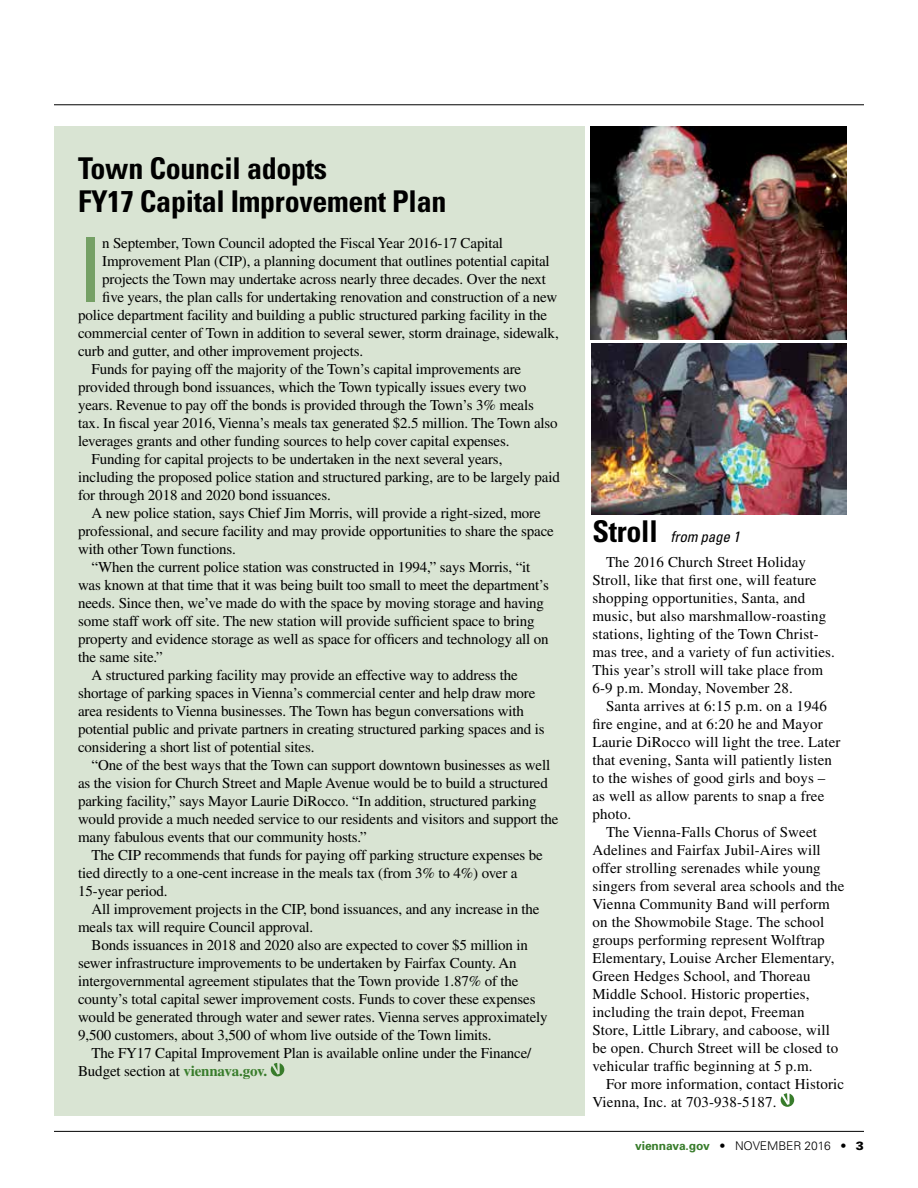
<style>
.page{position:relative;width:918px;height:1188px;background:#fff}
.page>*{position:absolute;margin:0;border:0;box-sizing:border-box;transform-origin:0 0}
.t1{font:condensed 89.85px "Univers";color:#75a065}
.t2{font:700 condensed 30px/33px "Univers";letter-spacing:-.01em;color:#000}
.t3{font:15px "Times";letter-spacing:-.01em;color:#000}
.t4{font:15px/18px "Times";letter-spacing:.01em;color:#000}
.t5{font:italic condensed 15px "Univers";letter-spacing:-.01em;color:#000}
.t6{font:300 12px "Univers";letter-spacing:-.01em;color:#000}
.s1{font-weight:700;color:#387c2b}
.s2{font-weight:700;font-style:normal;font-size:30px}
.s3{font-weight:900}
</style>
<div class="page">
<div style="left:54px;top:126px;width:531px;height:990px;background:#d9e4d3"></div>
<svg style="left:781px;top:1093px;width:13px;height:14px"></svg>
<img style="left:590px;top:127px;width:257px;height:213px">
<img style="left:591px;top:343px;width:256px;height:172px">
<svg style="left:271px;top:1063px;width:13px;height:13px"></svg>
<hr style="left:54px;top:1131px;width:810px;height:1px;background:#000">
<hr style="left:54px;top:104px;width:810px;height:1px;background:#000">
<h2 class="t2" style="left:78px;top:152px;width:370px">Town Council adopts<br>FY17 Capital Improvement Plan</h2>
<h1 class="t1" style="left:78px;top:214px;width:26px">I</h1>
<p class="t3" style="left:102px;top:235px;width:402px">n September, Town Council adopted the Fiscal Year 2016-17 Capital</p>
<p class="t3" style="left:102px;top:253px;width:449px">Improvement Plan (CIP), a planning document that outlines potential capital</p>
<p class="t3" style="left:102px;top:271px;width:445px">projects the Town may undertake across nearly three decades. Over the next</p>
<p class="t3" style="left:102px;top:289px;width:457px">five years, the plan calls for undertaking renovation and construction of a new</p>
<p class="t3" style="left:78px;top:307px;width:471px">police department facility and building a public structured parking facility in the</p>
<p class="t3" style="left:78px;top:325px;width:482px">commercial center of Town in addition to several sewer, storm drainage, sidewalk,</p>
<p class="t3" style="left:78px;top:343px;width:287px">curb and gutter, and other improvement projects.</p>
<p class="t3" style="left:92px;top:361px;width:431px">Funds for paying off the majority of the Town’s capital improvements are</p>
<p class="t3" style="left:78px;top:379px;width:450px">provided through bond issuances, which the Town typically issues every two</p>
<p class="t3" style="left:78px;top:397px;width:457px">years. Revenue to pay off the bonds is provided through the Town’s 3% meals</p>
<p class="t3" style="left:78px;top:415px;width:481px">tax. In fiscal year 2016, Vienna’s meals tax generated $2.5 million. The Town also</p>
<p class="t3" style="left:78px;top:433px;width:433px">leverages grants and other funding sources to help cover capital expenses.</p>
<p class="t3" style="left:92px;top:451px;width:412px">Funding for capital projects to be undertaken in the next several years,</p>
<p class="t3" style="left:78px;top:469px;width:483px">including the proposed police station and structured parking, are to be largely paid</p>
<p class="t3" style="left:78px;top:487px;width:254px">for through 2018 and 2020 bond issuances.</p>
<p class="t3" style="left:92px;top:505px;width:451px">A new police station, says Chief Jim Morris, will provide a right-sized, more</p>
<p class="t3" style="left:78px;top:523px;width:477px">professional, and secure facility and may provide opportunities to share the space</p>
<p class="t3" style="left:78px;top:541px;width:159px">with other Town functions.</p>
<p class="t3" style="left:92px;top:559px;width:440px">“When the current police station was constructed in 1994,” says Morris, “it</p>
<p class="t3" style="left:78px;top:577px;width:472px">was known at that time that it was being built too small to meet the department’s</p>
<p class="t3" style="left:78px;top:595px;width:467px">needs. Since then, we’ve made do with the space by moving storage and having</p>
<p class="t3" style="left:78px;top:613px;width:458px">some staff work off site. The new station will provide sufficient space to bring</p>
<p class="t3" style="left:78px;top:631px;width:472px">property and evidence storage as well as space for officers and technology all on</p>
<p class="t3" style="left:78px;top:649px;width:86px">the same site.”</p>
<p class="t3" style="left:92px;top:667px;width:428px">A structured parking facility may provide an effective way to address the</p>
<p class="t3" style="left:78px;top:685px;width:459px">shortage of parking spaces in Vienna’s commercial center and help draw more</p>
<p class="t3" style="left:78px;top:703px;width:447px">area residents to Vienna businesses. The Town has begun conversations with</p>
<p class="t3" style="left:78px;top:721px;width:468px">potential public and private partners in creating structured parking spaces and is</p>
<p class="t3" style="left:78px;top:739px;width:238px">considering a short list of potential sites.</p>
<p class="t3" style="left:92px;top:757px;width:460px">“One of the best ways that the Town can support downtown businesses as well</p>
<p class="t3" style="left:78px;top:775px;width:471px">as the vision for Church Street and Maple Avenue would be to build a structured</p>
<p class="t3" style="left:78px;top:793px;width:460px">parking facility,” says Mayor Laurie DiRocco. “In addition, structured parking</p>
<p class="t3" style="left:78px;top:811px;width:482px">would provide a much needed service to our residents and visitors and support the</p>
<p class="t3" style="left:78px;top:829px;width:290px">many fabulous events that our community hosts.”</p>
<p class="t3" style="left:92px;top:847px;width:453px">The CIP recommends that funds for paying off parking structure expenses be</p>
<p class="t3" style="left:78px;top:865px;width:441px">tied directly to a one-cent increase in the meals tax (from 3% to 4%) over a</p>
<p class="t3" style="left:78px;top:883px;width:91px">15-year period.</p>
<p class="t3" style="left:92px;top:901px;width:450px">All improvement projects in the CIP, bond issuances, and any increase in the</p>
<p class="t3" style="left:78px;top:919px;width:237px">meals tax will require Council approval.</p>
<p class="t3" style="left:92px;top:937px;width:438px">Bonds issuances in 2018 and 2020 also are expected to cover $5 million in</p>
<p class="t3" style="left:78px;top:955px;width:440px">sewer infrastructure improvements to be undertaken by Fairfax County. An</p>
<p class="t3" style="left:78px;top:973px;width:442px">intergovernmental agreement stipulates that the Town provide 1.87% of the</p>
<p class="t3" style="left:78px;top:991px;width:459px">county’s total capital sewer improvement costs. Funds to cover these expenses</p>
<p class="t3" style="left:78px;top:1009px;width:471px">would be generated through water and sewer rates. Vienna serves approximately</p>
<p class="t3" style="left:78px;top:1027px;width:415px">9,500 customers, about 3,500 of whom live outside of the Town limits.</p>
<p class="t3" style="left:92px;top:1045px;width:441px">The FY17 Capital Improvement Plan is available online under the Finance/</p>
<p class="t3" style="left:78px;top:1063px;width:191px">Budget section at <span class="s1">viennava.gov.</span></p>
<p class="t5" style="left:592px;top:527px;width:149px"><span class="s2">Stroll</span> from page 1</p>
<p class="t4" style="left:592px;top:553px;width:244px;text-indent:14px">The 2016 Church Street Holiday Stroll, like that first one, will feature shopping opportunities, Santa, and music, but also marshmallow-roasting stations, lighting of the Town Christ&shy;mas tree, and a variety of fun activities.<br>This year’s stroll will take place from 6-9 p.m. Monday, November 28.</p>
<p class="t4" style="left:606px;top:697px;width:222px">Santa arrives at 6:15 p.m. on a 1946</p>
<p class="t4" style="left:592px;top:715px;width:232px">fire engine, and at 6:20 he and Mayor</p>
<p class="t4" style="left:592px;top:733px;width:250px">Laurie DiRocco will light the tree. Later</p>
<p class="t4" style="left:592px;top:751px;width:241px">that evening, Santa will patiently listen</p>
<p class="t4" style="left:592px;top:769px;width:234px">to the wishes of good girls and boys –</p>
<p class="t4" style="left:592px;top:787px;width:233px">as well as allow parents to snap a free</p>
<p class="t3" style="left:592px;top:805px;width:40px">photo.</p>
<p class="t4" style="left:606px;top:823px;width:213px">The Vienna-Falls Chorus of Sweet</p>
<p class="t4" style="left:592px;top:841px;width:230px">Adelines and Fairfax Jubil-Aires will</p>
<p class="t4" style="left:592px;top:859px;width:230px">offer strolling serenades while young</p>
<p class="t4" style="left:592px;top:877px;width:254px">singers from several area schools and the</p>
<p class="t4" style="left:592px;top:895px;width:239px">Vienna Community Band will perform</p>
<p class="t4" style="left:592px;top:913px;width:233px">on the Showmobile Stage. The school</p>
<p class="t4" style="left:592px;top:931px;width:234px">groups performing represent Wolftrap</p>
<p class="t4" style="left:592px;top:949px;width:244px">Elementary, Louise Archer Elementary,</p>
<p class="t4" style="left:592px;top:967px;width:220px">Green Hedges School, and Thoreau</p>
<p class="t4" style="left:592px;top:985px;width:219px">Middle School. Historic properties,</p>
<p class="t4" style="left:592px;top:1003px;width:214px">including the train depot, Freeman</p>
<p class="t4" style="left:592px;top:1021px;width:239px">Store, Little Library, and caboose, will</p>
<p class="t4" style="left:592px;top:1039px;width:247px">be open. Church Street will be closed to</p>
<p class="t4" style="left:592px;top:1057px;width:222px">vehicular traffic beginning at 5 p.m.</p>
<p class="t4" style="left:606px;top:1075px;width:240px">For more information, contact Historic</p>
<p class="t4" style="left:592px;top:1093px;width:186px">Vienna, Inc. at 703-938-5187.</p>
<p class="t6" style="left:635px;top:1138px;width:230px"><span class="s1">viennava.gov</span> • NOVEMBER 2016 • <span class="s3">3</span></p>
</div>
